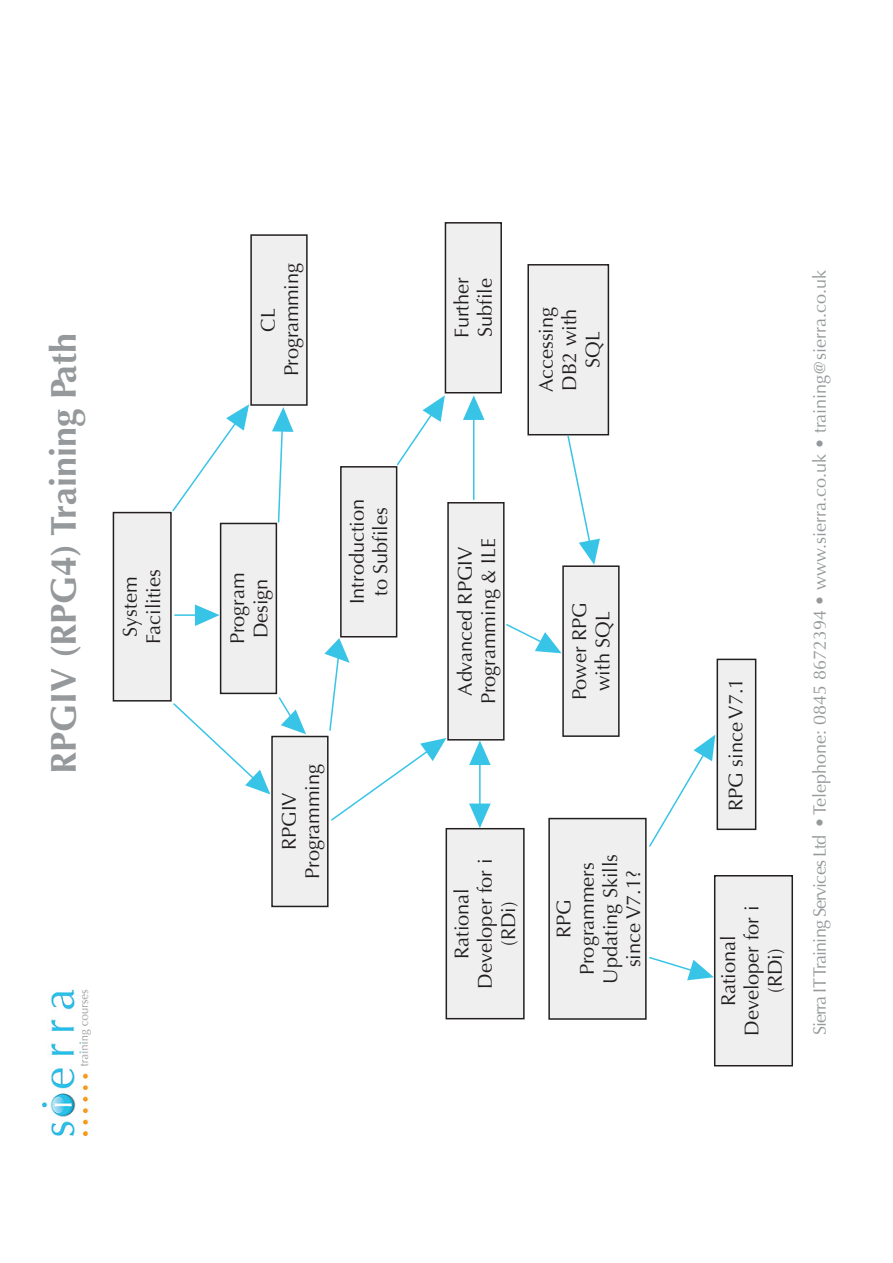
<style>
.page{position:relative;width:893px;height:1263px;background:#fff}
.page>*{position:absolute;margin:0;border:0;box-sizing:border-box;transform-origin:0 0}
.t1{font:700 36px "Optima";color:#95999b}
.t2{font:19.95px/23.2px "Optima";color:#231f20;text-align:center}
.t3{font:18px "Optima";letter-spacing:-.005em;color:#95999b}
</style>
<div class="page">
<img style="left:43px;top:989px;width:47px;height:147px">
<div style="left:113px;top:512px;width:59px;height:189px;background:#efeff0;border:2px solid #231f20"></div>
<div style="left:220px;top:523px;width:57px;height:171px;background:#efeff0;border:2px solid #231f20"></div>
<div style="left:271px;top:736px;width:58px;height:171px;background:#efeff0;border:2px solid #231f20"></div>
<div style="left:340px;top:466px;width:57px;height:171px;background:#efeff0;border:2px solid #231f20"></div>
<div style="left:447px;top:502px;width:58px;height:238px;background:#efeff0;border:2px solid #231f20"></div>
<div style="left:562px;top:565px;width:58px;height:172px;background:#efeff0;border:2px solid #231f20"></div>
<div style="left:717px;top:659px;width:39px;height:171px;background:#efeff0;border:2px solid #231f20"></div>
<div style="left:445px;top:222px;width:57px;height:171px;background:#efeff0;border:2px solid #231f20"></div>
<div style="left:527px;top:264px;width:82px;height:171px;background:#efeff0;border:2px solid #231f20"></div>
<div style="left:548px;top:818px;width:99px;height:202px;background:#efeff0;border:2px solid #231f20"></div>
<div style="left:446px;top:828px;width:79px;height:191px;background:#efeff0;border:2px solid #231f20"></div>
<div style="left:714px;top:875px;width:79px;height:191px;background:#efeff0;border:2px solid #231f20"></div>
<div style="left:250px;top:234px;width:58px;height:172px;background:#efeff0;border:2px solid #231f20"></div>
<hr style="left:175px;top:614px;width:41px;height:2px;background:#38c4e7">
<hr style="left:479px;top:744px;width:2px;height:82px;background:#38c4e7">
<hr style="left:473px;top:399px;width:1px;height:100px;background:#38c4e7">
<svg style="left:173px;top:703px;width:97px;height:91px"></svg>
<svg style="left:278px;top:697px;width:28px;height:37px"></svg>
<svg style="left:331px;top:738px;width:115px;height:83px"></svg>
<svg style="left:463px;top:395px;width:22px;height:25px"></svg>
<svg style="left:566px;top:434px;width:34px;height:131px"></svg>
<svg style="left:506px;top:624px;width:56px;height:29px"></svg>
<svg style="left:649px;top:735px;width:66px;height:112px"></svg>
<svg style="left:649px;top:957px;width:65px;height:23px"></svg>
<svg style="left:469px;top:740px;width:22px;height:25px"></svg>
<svg style="left:469px;top:803px;width:22px;height:25px"></svg>
<svg style="left:324px;top:638px;width:26px;height:93px"></svg>
<svg style="left:195px;top:604px;width:25px;height:22px"></svg>
<svg style="left:272px;top:407px;width:21px;height:116px"></svg>
<svg style="left:395px;top:395px;width:50px;height:72px"></svg>
<svg style="left:171px;top:404px;width:78px;height:109px"></svg>
<h1 class="t1" style="left:43px;top:774px;width:443px;rotate:-90deg">RPGIV (RPG4) Training Path</h1>
<p class="t2" style="left:257px;top:376px;width:115px;rotate:-90deg">CL<br>Programming</p>
<p class="t2" style="left:119px;top:644px;width:76px;rotate:-90deg">System<br>Facilities</p>
<p class="t2" style="left:226px;top:644px;width:73px;text-align:left;rotate:-90deg">Program<br>Design</p>
<p class="t2" style="left:346px;top:604px;width:107px;rotate:-90deg">Introduction to Subfiles</p>
<p class="t2" style="left:278px;top:879px;width:117px;rotate:-90deg">RPGIV<br>Programming</p>
<p class="t2" style="left:450px;top:338px;width:63px;text-align:left;rotate:-90deg">Further<br>Subfile</p>
<p class="t2" style="left:535px;top:392px;width:87px;rotate:-90deg">Accessing<br>DB2 with<br>SQL</p>
<p class="t2" style="left:454px;top:704px;width:168px;rotate:-90deg">Advanced RPGIV<br>Programming &amp; ILE</p>
<p class="t2" style="left:568px;top:700px;width:99px;rotate:-90deg">Power RPG with SQL</p>
<p class="t2" style="left:450px;top:988px;width:131px;rotate:-90deg">Rational<br>Developer for i (RDi)</p>
<p class="t2" style="left:552px;top:984px;width:131px;rotate:-90deg">RPG<br>Programmers<br>Updating Skills since V7.1?</p>
<p class="t2" style="left:724px;top:811px;width:135px;rotate:-90deg">RPG since V7.1</p>
<p class="t2" style="left:717px;top:1035px;width:131px;rotate:-90deg">Rational<br>Developer for i (RDi)</p>
<p class="t3" style="left:809px;top:1035px;width:766px;rotate:-90deg">Sierra IT Training Services Ltd •Telephone: 0845 8672394 • www.sierra.co.uk • training@sierra.co.uk</p>
</div>
